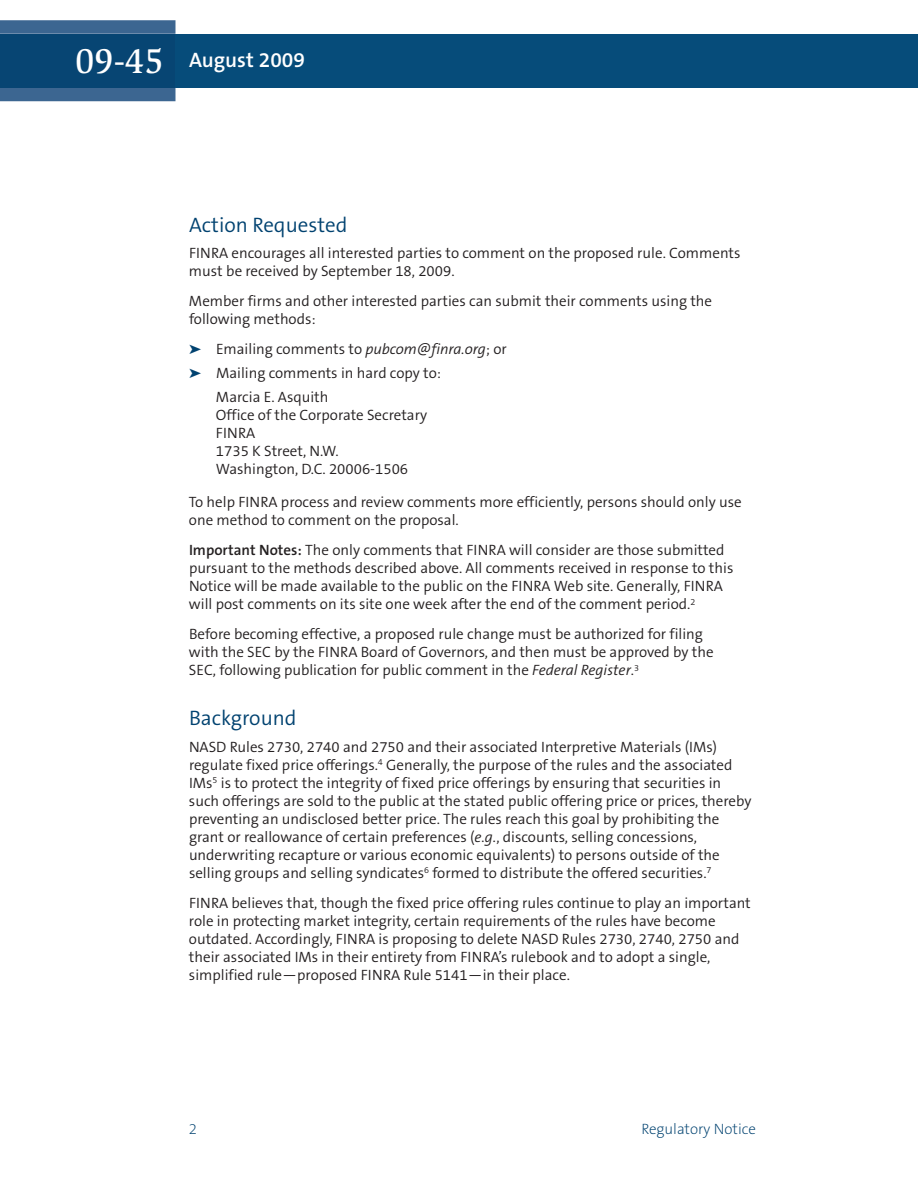
<style>
.page{position:relative;width:918px;height:1188px;background:#fff}
.page>*{position:absolute;margin:0;border:0;box-sizing:border-box;transform-origin:0 0}
.t1{font:500 36px "Slimbach LT";color:#fff}
.t2{font:300 21px "The Sans B4";color:#004270}
.t3{font:600 21px "The Sans B6";color:#fff}
.t4{font:300 15px/18px "The Sans B4";color:#231f20}
.t5{font:200 15px "The Sans B2";color:#004270}
.s1{color:#004270}
.s2{font-style:italic}
.s3{font-family:"The Sans B6";font-weight:600}
</style>
<div class="page">
<div style="left:176px;top:34px;width:742px;height:54px;background:#064c7a"></div>
<svg style="left:0;top:20px;width:176px;height:81px;background:#406993"></svg>
<div style="left:0;top:34px;width:176px;height:54px;background:#074573"></div>
<h1 class="t1" style="left:75px;top:47px;width:90px">09-45</h1>
<h2 class="t3" style="left:189px;top:49px;width:118px">August 2009</h2>
<h2 class="t2" style="left:189px;top:214px;width:160px">Action Requested</h2>
<p class="t4" style="left:189px;top:245px;width:553px">FINRA encourages all interested parties to comment on the proposed rule. Comments must be received by September 18, 2009.</p>
<p class="t4" style="left:189px;top:293px;width:525px">Member firms and other interested parties can submit their comments using the following methods:</p>
<p class="t4" style="left:189px;top:341px;width:319px"><span class="s1">➤</span> Emailing comments to <span class="s2">pubcom@finra.org</span>; or</p>
<p class="t4" style="left:189px;top:365px;width:254px"><span class="s1">➤</span> Mailing comments in hard copy to:</p>
<p class="t4" style="left:216px;top:389px;width:114px">Marcia E. Asquith</p>
<p class="t4" style="left:216px;top:407px;width:213px">Office of the Corporate Secretary<br>FINRA<br>1735 K Street, N.W.<br>Washington, D.C. 20006-1506</p>
<p class="t4" style="left:189px;top:494px;width:554px">To help FINRA process and review comments more efficiently, persons should only use one method to comment on the proposal.</p>
<p class="t4" style="left:189px;top:542px;width:546px"><span class="s3">Important Notes:</span> The only comments that FINRA will consider are those submitted pursuant to the methods described above. All comments received in response to this Notice will be made available to the public on the FINRA Web site. Generally, FINRA will post comments on its site one week after the end of the comment period.<sup>2</sup></p>
<p class="t4" style="left:189px;top:626px;width:526px">Before becoming effective, a proposed rule change must be authorized for filing with the SEC by the FINRA Board of Governors, and then must be approved by the<br>SEC, following publication for public comment in the <span class="s2">Federal Register</span>.<sup>3</sup></p>
<h2 class="t2" style="left:189px;top:707px;width:109px">Background</h2>
<p class="t4" style="left:189px;top:738px;width:564px">NASD Rules 2730, 2740 and 2750 and their associated Interpretive Materials (IMs) regulate fixed price offerings.<sup>4</sup> Generally, the purpose of the rules and the associated IMs<sup>5</sup> is to protect the integrity of fixed price offerings by ensuring that securities in such offerings are sold to the public at the stated public offering price or prices, thereby preventing an undisclosed better price. The rules reach this goal by prohibiting the grant or reallowance of certain preferences (<span class="s2">e.g.</span>, discounts, selling concessions, underwriting recapture or various economic equivalents) to persons outside of the selling groups and selling syndicates<sup>6</sup> formed to distribute the offered securities.<sup>7</sup></p>
<p class="t4" style="left:189px;top:894px;width:563px">FINRA believes that, though the fixed price offering rules continue to play an important role in protecting market integrity, certain requirements of the rules have become outdated. Accordingly, FINRA is proposing to delete NASD Rules 2730, 2740, 2750 and their associated IMs in their entirety from FINRA’s rulebook and to adopt a single, simplified rule—proposed FINRA Rule 5141—in their place.</p>
<p class="t5" style="left:189px;top:1121px;width:10px">2</p>
<p class="t5" style="left:641px;top:1121px;width:116px">Regulatory Notice</p>
</div>
